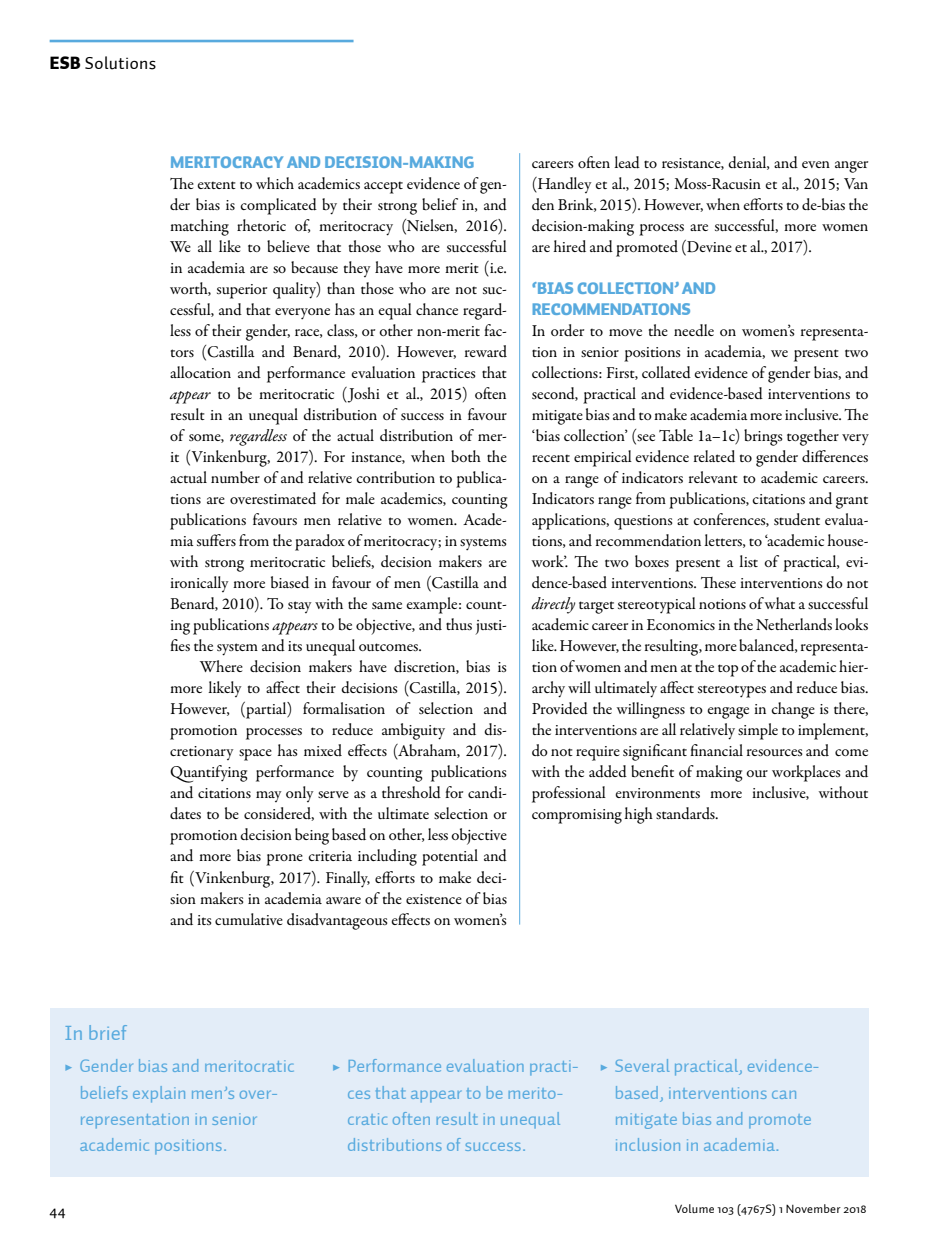
<style>
.page{position:relative;width:943px;height:1241px;background:#fff}
.page>*{position:absolute;margin:0;border:0;box-sizing:border-box;transform-origin:0 0}
.t1{font:21px "Auto 1";color:#58aade}
.t2{font:18.38px/26.2px "Auto 1";color:#58aade}
.t3{font:17.5px "Auto 1";letter-spacing:.025em;color:#000}
.t4{font:16.62px/21px "Garamond Premr Pro";letter-spacing:-.005em;color:#000;text-align:justify}
.t5{font:900 16.62px/21px "Auto 1";letter-spacing:-.01em;color:#58aade}
.t6{font:15.75px "Auto 1";color:#000}
.t7{font:12.25px "Auto 1";letter-spacing:.025em;color:#000}
.s1{font-weight:900}
.s2{font-style:italic}
.s3{font-family:"Garamond Premr Pro";font-weight:700}
</style>
<div class="page">
<hr style="left:50px;top:40px;width:303px;height:2px;background:#58aade">
<hr style="left:519px;top:153px;width:1px;height:771px;background:#58aade">
<div style="left:50px;top:1008px;width:818px;height:168px;background:#e3edf8"></div>
<p class="t3" style="left:50px;top:53px;width:108px"><span class="s1">ESB</span> Solutions</p>
<p class="t5" style="left:170px;top:152px;width:306px">MERITOCRACY AND DECISION-MAKING</p>
<p class="t4" style="left:170px;top:174px;width:338px">The extent to which academics accept evidence of gen&shy;der bias is complicated by their strong belief in, and matching rhetoric of, meritocracy (Nielsen, 2016).<br>We all like to believe that those who are successful in academia are so because they have more merit (i.e. worth, superior quality) than those who are not suc&shy;cessful, and that everyone has an equal chance regard&shy;less of their gender, race, class, or other non-merit fac&shy;tors (Castilla and Benard, 2010). However, reward allocation and performance evaluation practices that <span class="s2">appear</span> to be meritocratic (Joshi et al., 2015) often result in an unequal distribution of success in favour of some, <span class="s2">regardless</span> of the actual distribution of mer&shy;it (Vinkenburg, 2017). For instance, when both the actual number of and relative contribution to publica&shy;tions are overestimated for male academics, counting publications favours men relative to women. Acade&shy;mia suffers from the paradox of meritocracy; in systems with strong meritocratic beliefs, decision makers are ironically more biased in favour of men (Castilla and Benard, 2010). To stay with the same example: count&shy;ing publications <span class="s2">appears</span> to be objective, and thus justi&shy;fies the system and its unequal outcomes.</p>
<p class="t4" style="left:170px;top:657px;width:338px;text-indent:30px">Where decision makers have discretion, bias is more likely to affect their decisions (Castilla, 2015).<br>However, (partial) formalisation of selection and promotion processes to reduce ambiguity and dis&shy;cretionary space has mixed effects (Abraham, 2017).<br>Quantifying performance by counting publications and citations may only serve as a threshold for candi&shy;dates to be considered, with the ultimate selection or promotion decision being based on other, less objective and more bias prone criteria including potential and fit (Vinkenburg, 2017). Finally, efforts to make deci&shy;sion makers in academia aware of the existence of bias and its cumulative disadvantageous effects on women’s</p>
<p class="t4" style="left:531px;top:153px;width:338px">careers often lead to resistance, denial, and even anger (Handley et al., 2015; Moss-Racusin et al., 2015; Van den Brink, 2015). However, when efforts to de-bias the decision-making process are successful, more women are hired and promoted (Devine et al., 2017).</p>
<p class="t5" style="left:531px;top:278px;width:186px">‘BIAS COLLECTION’ AND<br>RECOMMENDATIONS</p>
<p class="t4" style="left:531px;top:321px;width:338px">In order to move the needle on women’s representa&shy;tion in senior positions in academia, we present two collections: First, collated evidence of gender bias, and second, practical and evidence-based interventions to mitigate bias and to make academia more inclusive. The ‘bias collection’ (see Table 1a–1c) brings together very recent empirical evidence related to gender differences on a range of indicators relevant to academic careers.<br>Indicators range from publications, citations and grant applications, questions at conferences, student evalua&shy;tions, and recommendation letters, to ‘academic house&shy;work’. The two boxes present a list of practical, evi&shy;dence-based interventions. These interventions do not <span class="s2">directly</span> target stereotypical notions of what a successful academic career in Economics in the Netherlands looks like. However, the resulting, more balanced, representa&shy;tion of women and men at the top of the academic hier&shy;archy will ultimately affect stereotypes and reduce bias.<br>Provided the willingness to engage in change is there, the interventions are all relatively simple to implement, do not require significant financial resources and come with the added benefit of making our workplaces and professional environments more inclusive, without compromising high standards.</p>
<p class="t1" style="left:64px;top:1019px;width:64px">In brief</p>
<p class="t2" style="left:79px;top:1053px;width:217px;text-indent:-15px"><span class="s3">▶</span> Gender bias and meritocratic beliefs explain men’s over&shy;representation in senior academic positions.</p>
<p class="t2" style="left:347px;top:1053px;width:233px;text-indent:-15px"><span class="s3">▶</span> Performance evaluation practi&shy;ces that appear to be merito&shy;cratic often result in unequal distributions of success.</p>
<p class="t2" style="left:614px;top:1053px;width:205px;text-indent:-15px"><span class="s3">▶</span> Several practical, evidence&shy;based, interventions can mitigate bias and promote inclusion in academia.</p>
<p class="t6" style="left:50px;top:1200px;width:18px">44</p>
<p class="t7" style="left:675px;top:1201px;width:193px">Volume 103 (4767S) 1 November 2018</p>
</div>
